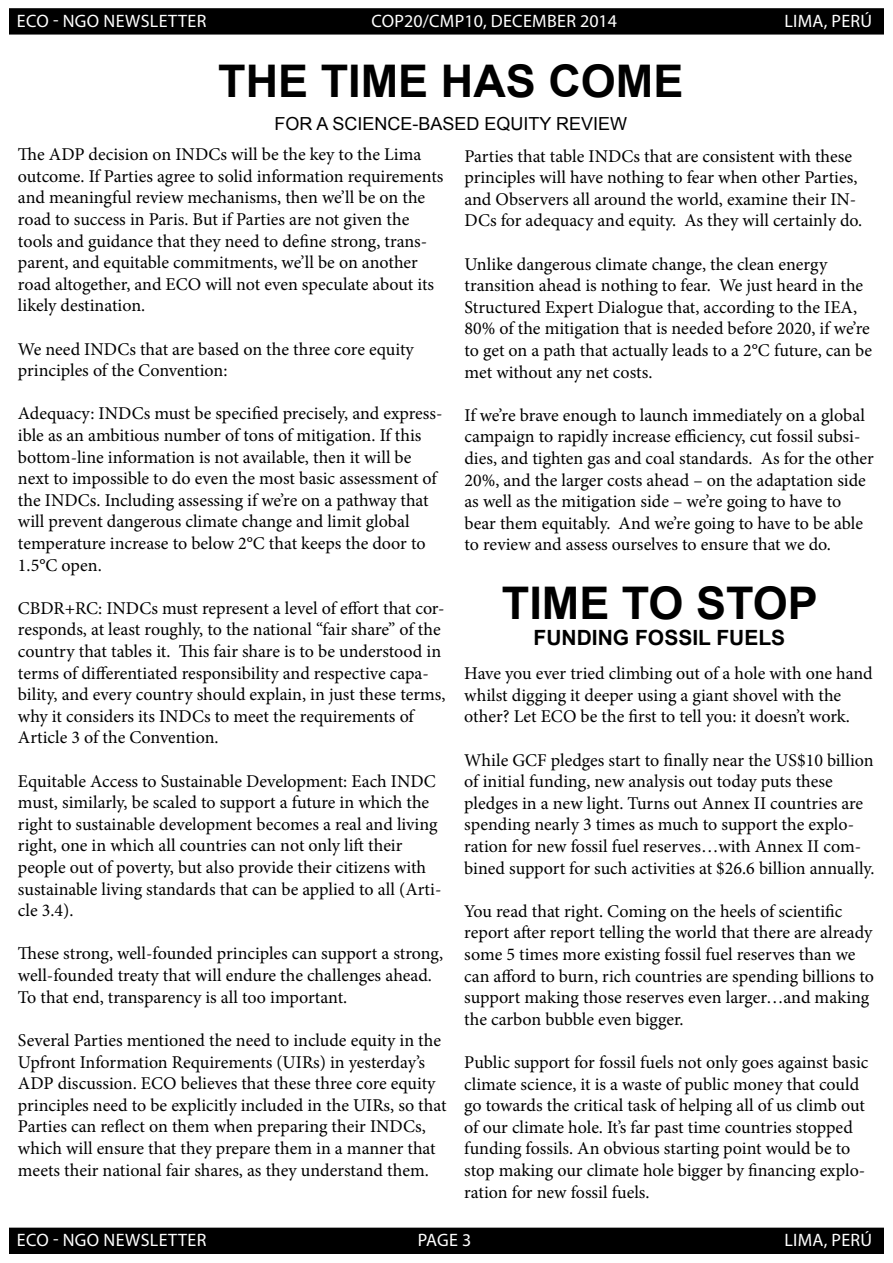
<style>
.page{position:relative;width:893px;height:1263px;background:#fff}
.page>*{position:absolute;margin:0;border:0;box-sizing:border-box;transform-origin:0 0}
.t1{font:700 45px "Arial";color:#000}
.t2{font:700 21px "Arial";color:#000}
.t3{font:18px/21.6px "Minion Pro";color:#000}
.t4{font:18px "Myriad Pro";letter-spacing:.02em;color:#fff}
.t5{font:18px "Arial";color:#000}
</style>
<div class="page">
<div style="left:10px;top:1228px;width:873px;height:25px;background:#000"></div>
<div style="left:9px;top:1227px;width:875px;height:27px;border:2px solid #000"></div>
<div style="left:10px;top:9px;width:873px;height:25px;background:#000"></div>
<div style="left:9px;top:8px;width:875px;height:27px;border:2px solid #000"></div>
<p class="t4" style="left:17px;top:10px;width:191px">ECO - NGO NEWSLETTER</p>
<p class="t4" style="left:371px;top:10px;width:247px">COP20/CMP10, DECEMBER 2014</p>
<p class="t4" style="left:784px;top:10px;width:89px">LIMA, PERÚ</p>
<h1 class="t1" style="left:218px;top:51px;width:467px">THE TIME HAS COME</h1>
<p class="t5" style="left:274px;top:112px;width:354px">FOR A SCIENCE-BASED EQUITY REVIEW</p>
<p class="t3" style="left:18px;top:144px;width:427px">The ADP decision on INDCs will be the key to the Lima outcome. If Parties agree to solid information requirements and meaningful review mechanisms, then we’ll be on the road to success in Paris. But if Parties are not given the tools and guidance that they need to define strong, trans&shy;parent, and equitable commitments, we’ll be on another road altogether, and ECO will not even speculate about its likely destination.</p>
<p class="t3" style="left:18px;top:338px;width:397px">We need INDCs that are based on the three core equity principles of the Convention:</p>
<p class="t3" style="left:18px;top:403px;width:426px">Adequacy: INDCs must be specified precisely, and express&shy;ible as an ambitious number of tons of mitigation. If this bottom-line information is not available, then it will be next to impossible to do even the most basic assessment of the INDCs. Including assessing if we’re on a pathway that will prevent dangerous climate change and limit global temperature increase to below 2°C that keeps the door to 1.5°C open.</p>
<p class="t3" style="left:18px;top:597px;width:429px">CBDR+RC: INDCs must represent a level of effort that cor&shy;responds, at least roughly, to the national “fair share” of the country that tables it. This fair share is to be understood in terms of differentiated responsibility and respective capa&shy;bility, and every country should explain, in just these terms, why it considers its INDCs to meet the requirements of Article 3 of the Convention.</p>
<p class="t3" style="left:18px;top:770px;width:425px">Equitable Access to Sustainable Development: Each INDC must, similarly, be scaled to support a future in which the right to sustainable development becomes a real and living right, one in which all countries can not only lift their people out of poverty, but also provide their citizens with sustainable living standards that can be applied to all (Arti&shy;cle 3.4).</p>
<p class="t3" style="left:18px;top:943px;width:427px">These strong, well-founded principles can support a strong, well-founded treaty that will endure the challenges ahead.<br>To that end, transparency is all too important.</p>
<p class="t3" style="left:18px;top:1029px;width:430px">Several Parties mentioned the need to include equity in the Upfront Information Requirements (UIRs) in yesterday’s ADP discussion. ECO believes that these three core equity principles need to be explicitly included in the UIRs, so that Parties can reflect on them when preparing their INDCs, which will ensure that they prepare them in a manner that meets their national fair shares, as they understand them.</p>
<p class="t3" style="left:464px;top:145px;width:399px">Parties that table INDCs that are consistent with these principles will have nothing to fear when other Parties, and Observers all around the world, examine their IN-DCs for adequacy and equity. As they will certainly do.</p>
<p class="t3" style="left:464px;top:253px;width:409px">Unlike dangerous climate change, the clean energy transition ahead is nothing to fear. We just heard in the Structured Expert Dialogue that, according to the IEA, 80% of the mitigation that is needed before 2020, if we’re to get on a path that actually leads to a 2°C future, can be met without any net costs.</p>
<p class="t3" style="left:464px;top:404px;width:411px">If we’re brave enough to launch immediately on a global campaign to rapidly increase efficiency, cut fossil subsi&shy;dies, and tighten gas and coal standards. As for the other 20%, and the larger costs ahead – on the adaptation side as well as the mitigation side – we’re going to have to bear them equitably. And we’re going to have to be able to review and assess ourselves to ensure that we do.</p>
<h1 class="t1" style="left:502px;top:574px;width:317px">TIME TO STOP</h1>
<p class="t2" style="left:534px;top:623px;width:253px">FUNDING FOSSIL FUELS</p>
<p class="t3" style="left:464px;top:663px;width:410px">Have you ever tried climbing out of a hole with one hand whilst digging it deeper using a giant shovel with the other? Let ECO be the first to tell you: it doesn’t work.</p>
<p class="t3" style="left:464px;top:749px;width:412px">While GCF pledges start to finally near the US$10 billion of initial funding, new analysis out today puts these pledges in a new light. Turns out Annex II countries are spending nearly 3 times as much to support the explo&shy;ration for new fossil fuel reserves…with Annex II com&shy;bined support for such activities at $26.6 billion annually.</p>
<p class="t3" style="left:464px;top:900px;width:411px">You read that right. Coming on the heels of scientific report after report telling the world that there are already some 5 times more existing fossil fuel reserves than we can afford to burn, rich countries are spending billions to support making those reserves even larger…and making the carbon bubble even bigger.</p>
<p class="t3" style="left:464px;top:1051px;width:406px">Public support for fossil fuels not only goes against basic climate science, it is a waste of public money that could go towards the critical task of helping all of us climb out of our climate hole. It’s far past time countries stopped funding fossils. An obvious starting point would be to stop making our climate hole bigger by financing explo&shy;ration for new fossil fuels.</p>
<p class="t4" style="left:17px;top:1229px;width:191px">ECO - NGO NEWSLETTER</p>
<p class="t4" style="left:418px;top:1229px;width:55px">PAGE 3</p>
<p class="t4" style="left:784px;top:1229px;width:89px">LIMA, PERÚ</p>
</div>
